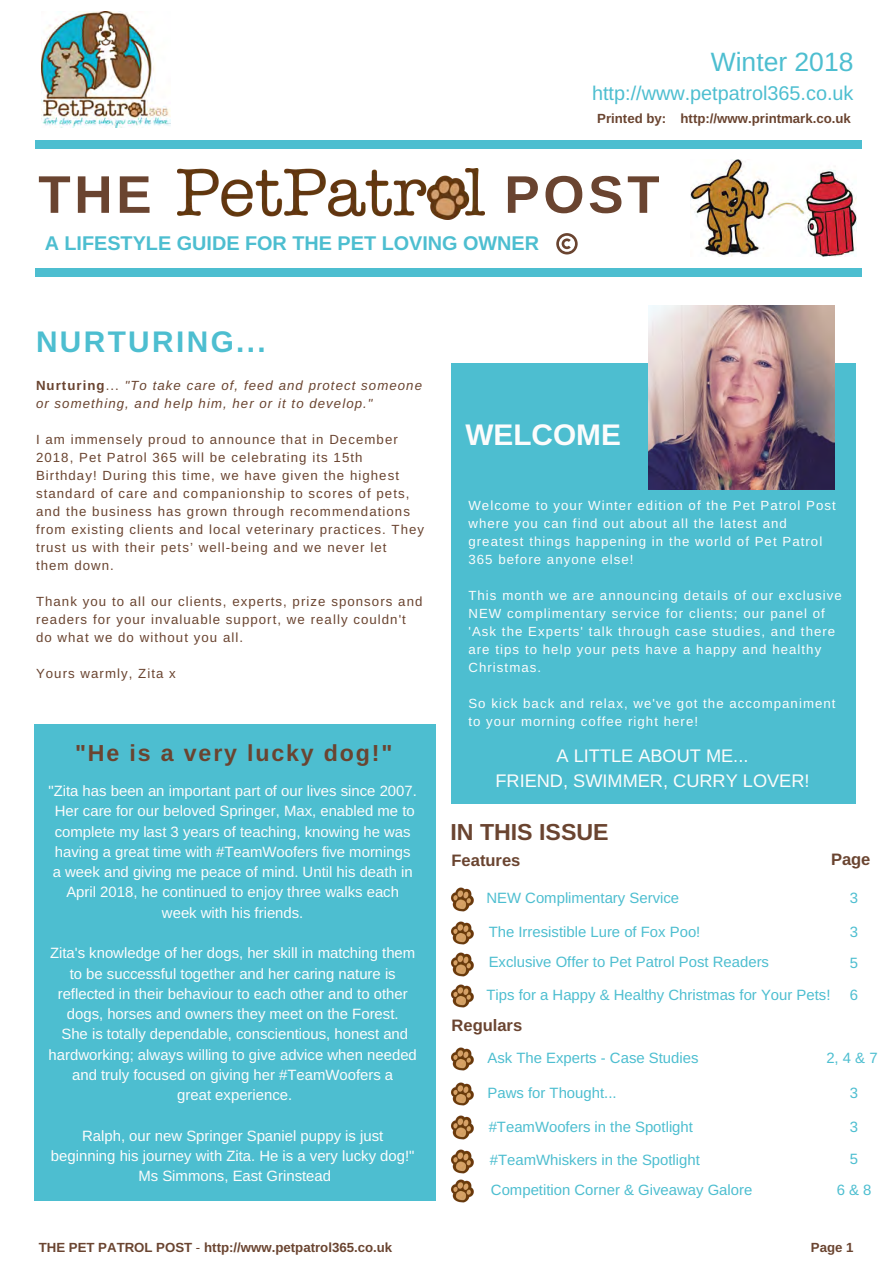
<style>
.page{position:relative;width:893px;height:1263px;background:#fff}
.page>*{position:absolute;margin:0;border:0;box-sizing:border-box;transform-origin:0 0}
.t1{font:700 52.95px "Arimo";letter-spacing:.07em;color:#6a4430}
.t2{font:700 29.85px "Arimo";letter-spacing:.08em;color:#4dbed0}
.t3{font:700 29.85px "Arimo";color:#fcfcfc}
.t4{font:26.55px "Arimo";color:#4dbed0}
.t5{font:700 23.25px "Arimo";letter-spacing:.08em;color:#6a4430}
.t6{font:700 23.25px "Arimo";color:#6a4430}
.t7{font:700 19.8px "Arimo";color:#4dbed0}
.t8{font:19.8px "Arimo";color:#4dbed0}
.t9{font:18.15px/24.8px "Arimo";color:#fcfcfc;text-align:center}
.t10{font:700 16.5px "Arimo";color:#6a4430}
.t11{font:14.85px/20.2px "Arimo";color:#fcfcfc;text-align:center}
.t12{font:14.85px/30.5px "Arimo";color:#4dbed0;text-align:center}
.t13{font:13.2px/18px "Arimo";letter-spacing:.08em;color:#6a4430}
.t14{font:13.2px/18px "Arimo";letter-spacing:.08em;color:#fcfcfc}
.t15{font:italic 13.2px/18px "Arimo";letter-spacing:.08em;color:#6a4430}
.t16{font:700 13.2px "Arimo";color:#6a4430}
.s1{font-weight:700;font-style:normal}
.s2{font-style:normal}
.s3{font-weight:400}
</style>
<div class="page">
<div style="left:452px;top:364px;width:404px;height:440px;background:#4dbed0"></div>
<img style="left:42px;top:11px;width:128px;height:116px">
<img style="left:649px;top:305px;width:185px;height:185px">
<img style="left:690px;top:160px;width:167px;height:97px">
<img style="left:451px;top:921px;width:23px;height:24px">
<img style="left:451px;top:984px;width:23px;height:24px">
<img style="left:451px;top:1047px;width:23px;height:24px">
<img style="left:451px;top:1082px;width:23px;height:24px">
<img style="left:451px;top:1116px;width:23px;height:23px">
<img style="left:451px;top:1150px;width:23px;height:23px">
<img style="left:451px;top:1179px;width:23px;height:24px">
<div style="left:35px;top:140px;width:49px;height:9px;background:#4dbed0"></div>
<div style="left:813px;top:140px;width:49px;height:9px;background:#4dbed0"></div>
<div style="left:83px;top:140px;width:337px;height:9px;background:#4dbed0"></div>
<div style="left:419px;top:140px;width:337px;height:9px;background:#4dbed0"></div>
<div style="left:755px;top:140px;width:60px;height:9px;background:#4dbed0"></div>
<div style="left:35px;top:269px;width:49px;height:8px;background:#4dbed0"></div>
<div style="left:813px;top:269px;width:49px;height:8px;background:#4dbed0"></div>
<div style="left:83px;top:269px;width:337px;height:8px;background:#4dbed0"></div>
<div style="left:419px;top:269px;width:337px;height:8px;background:#4dbed0"></div>
<div style="left:755px;top:269px;width:60px;height:8px;background:#4dbed0"></div>
<img style="left:178px;top:169px;width:306px;height:51px">
<svg style="left:556px;top:233px;width:22px;height:21px"></svg>
<div style="left:34px;top:724px;width:402px;height:476px;background:#4dbed0"></div>
<img style="left:451px;top:953px;width:23px;height:23px">
<img style="left:451px;top:887px;width:23px;height:24px">
<h3 class="t4" style="left:711px;top:47px;width:144px">Winter 2018</h3>
<h3 class="t8" style="left:592px;top:82px;width:263px">http://www.petpatrol365.co.uk</h3>
<p class="t16" style="left:597px;top:111px;width:71px">Printed by:</p>
<p class="t16" style="left:681px;top:111px;width:172px">http://www.printmark.co.uk</p>
<h1 class="t1" style="left:38px;top:165px;width:115px">THE</h1>
<h1 class="t1" style="left:504px;top:165px;width:157px">POST</h1>
<h3 class="t7" style="left:45px;top:232px;width:496px">A LIFESTYLE GUIDE FOR THE PET LOVING OWNER</h3>
<h2 class="t2" style="left:36px;top:325px;width:231px">NURTURING...</h2>
<p class="t15" style="left:36px;top:376px;width:387px"><span class="s1">Nurturing</span><span class="s2">...</span> "To take care of, feed and protect someone or something, and help him, her or it to develop."</p>
<p class="t13" style="left:36px;top:430px;width:390px">I am immensely proud to announce that in December 2018, Pet Patrol 365 will be celebrating its 15th Birthday! During this time, we have given the highest standard of care and companionship to scores of pets, and the business has grown through recommendations from existing clients and local veterinary practices. They trust us with their pets’ well-being and we never let<br>them down.</p>
<p class="t13" style="left:36px;top:592px;width:388px">Thank you to all our clients, experts, prize sponsors and readers for your invaluable support, we really couldn't do what we do without you all.</p>
<p class="t13" style="left:36px;top:664px;width:141px">Yours warmly, Zita x</p>
<h3 class="t5" style="left:75px;top:740px;width:319px">"He is a very lucky dog!"</h3>
<p class="t11" style="left:48px;top:781px;width:370px">"Zita has been an important part of our lives since 2007.<br>Her care for our beloved Springer, Max, enabled me to complete my last 3 years of teaching, knowing he was having a great time with #TeamWoofers five mornings<br>a week and giving me peace of mind. Until his death in April 2018, he continued to enjoy three walks each week with his friends.</p>
<p class="t11" style="left:49px;top:943px;width:370px">Zita's knowledge of her dogs, her skill in matching them to be successful together and her caring nature is reflected in their behaviour to each other and to other dogs, horses and owners they meet on the Forest.<br>She is totally dependable, conscientious, honest and hardworking; always willing to give advice when needed and truly focused on giving her #TeamWoofers a<br>great experience.</p>
<p class="t11" style="left:51px;top:1125px;width:365px">Ralph, our new Springer Spaniel puppy is just beginning his journey with Zita. He is a very lucky dog!"<br>Ms Simmons, East Grinstead</p>
<h2 class="t3" style="left:465px;top:418px;width:157px">WELCOME</h2>
<p class="t14" style="left:468px;top:496px;width:369px">Welcome to your Winter edition of the Pet Patrol Post where you can find out about all the latest and greatest things happening in the world of Pet Patrol 365 before anyone else!</p>
<p class="t14" style="left:468px;top:587px;width:375px">This month we are announcing details of our exclusive NEW complimentary service for clients; our panel of 'Ask the Experts' talk through case studies, and there are tips to help your pets have a happy and healthy Christmas.</p>
<p class="t14" style="left:468px;top:695px;width:369px">So kick back and relax, we've got the accompaniment to your morning coffee right here!</p>
<p class="t9" style="left:495px;top:744px;width:316px">A LITTLE ABOUT ME...<br>FRIEND, SWIMMER, CURRY LOVER!</p>
<h3 class="t6" style="left:450px;top:819px;width:160px">IN THIS ISSUE</h3>
<p class="t10" style="left:452px;top:851px;width:70px">Features</p>
<p class="t10" style="left:831px;top:850px;width:41px">Page</p>
<p class="t12" style="left:486px;top:883px;width:194px">NEW Complimentary Service</p>
<p class="t12" style="left:850px;top:883px;width:10px">3</p>
<p class="t12" style="left:489px;top:916px;width:213px">The Irresistible Lure of Fox Poo!</p>
<p class="t12" style="left:850px;top:916px;width:10px">3</p>
<p class="t12" style="left:489px;top:947px;width:282px">Exclusive Offer to Pet Patrol Post Readers</p>
<p class="t12" style="left:850px;top:948px;width:10px">5</p>
<p class="t12" style="left:486px;top:979px;width:346px">Tips for a Happy &amp; Healthy Christmas for Your Pets!</p>
<p class="t12" style="left:850px;top:979px;width:10px">6</p>
<p class="t10" style="left:452px;top:1016px;width:72px">Regulars</p>
<p class="t12" style="left:488px;top:1043px;width:212px">Ask The Experts - Case Studies</p>
<p class="t12" style="left:488px;top:1077px;width:131px">Paws for Thought...</p>
<p class="t12" style="left:489px;top:1111px;width:206px">#TeamWoofers in the Spotlight</p>
<p class="t12" style="left:826px;top:1043px;width:53px">2, 4 &amp; 7</p>
<p class="t12" style="left:850px;top:1077px;width:10px">3</p>
<p class="t12" style="left:850px;top:1111px;width:10px">3</p>
<p class="t12" style="left:490px;top:1145px;width:212px">#TeamWhiskers in the Spotlight</p>
<p class="t12" style="left:837px;top:1144px;width:36px">5<br>6 &amp; 8</p>
<p class="t12" style="left:491px;top:1174px;width:263px">Competition Corner &amp; Giveaway Galore</p>
<p class="t16" style="left:39px;top:1240px;width:355px">THE PET PATROL POST <span class="s3">-</span> http://www.petpatrol365.co.uk</p>
<p class="t16" style="left:811px;top:1240px;width:44px">Page 1</p>
</div>
